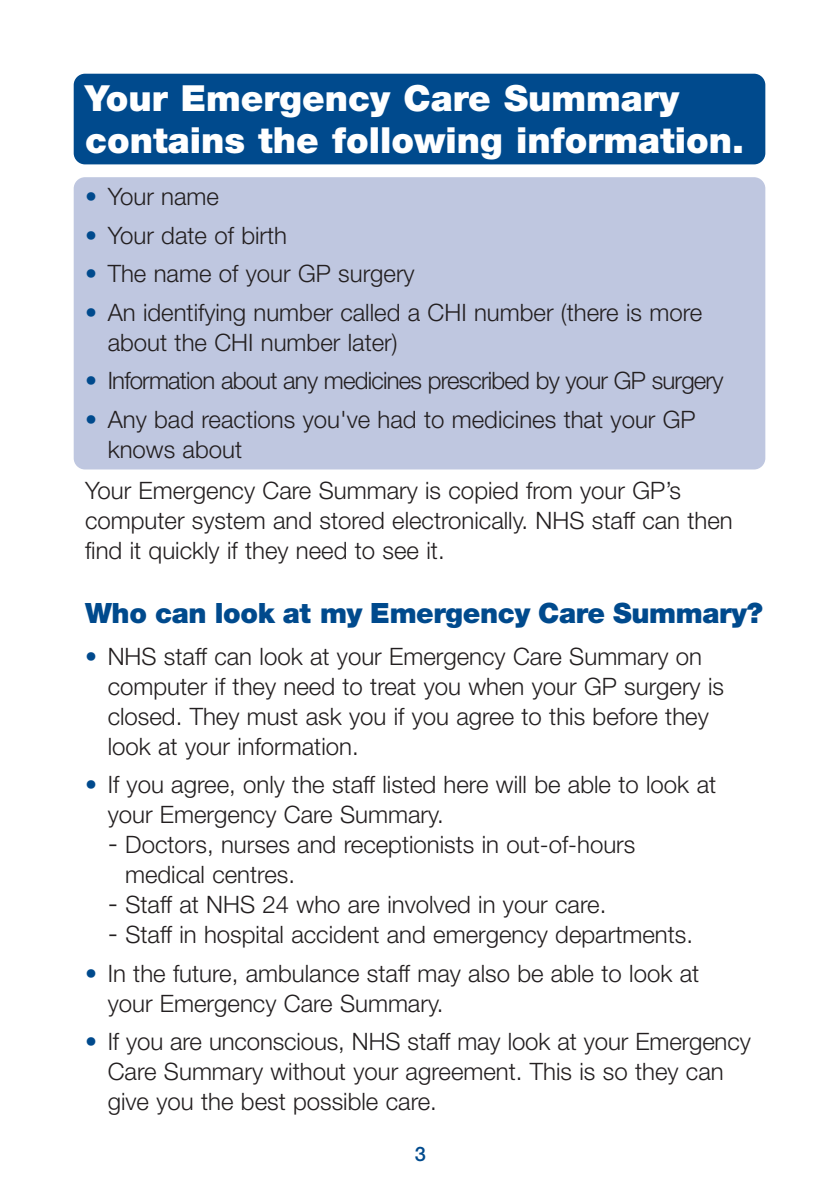
<style>
.page{position:relative;width:838px;height:1190px;background:#fff}
.page>*{position:absolute;margin:0;border:0;box-sizing:border-box;transform-origin:0 0}
.t1{font:900 36px/42px "Helvetica Neue";color:#fff}
.t2{font:900 28px "Helvetica Neue";letter-spacing:-.015em;color:#004a8d}
.t3{font:300 24px/30px "Helvetica Neue";color:#231f20}
.t4{font:300 24px "Helvetica Neue";letter-spacing:-.035em;color:#231f20}
.t5{font:500 20px "Helvetica Neue";color:#004a8d}
.s1{color:#004a8d}
.s2{font-size:28px}
</style>
<div class="page">
<svg style="left:73px;top:73px;width:693px;height:397px;background:#95acce"></svg>
<h1 class="t1" style="left:85px;top:80px;width:661px">Your Emergency Care Summary contains the following information.</h1>
<p class="t3" style="left:85px;top:184px;width:136px"><span class="s1">•</span> Your name</p>
<p class="t3" style="left:85px;top:223px;width:204px"><span class="s1">•</span> Your date of birth</p>
<p class="t3" style="left:85px;top:261px;width:331px"><span class="s1">•</span> The name of your GP surgery</p>
<p class="t3" style="left:108px;top:300px;width:596px;text-indent:-23px"><span class="s1">•</span> An identifying number called a CHI number (there is more about the CHI number later)</p>
<p class="t4" style="left:85px;top:372px;width:640px"><span class="s1">•</span> Information about any medicines prescribed by your GP surgery</p>
<p class="t3" style="left:108px;top:407px;width:589px;text-indent:-23px"><span class="s1">•</span> Any bad reactions you've had to medicines that your GP knows about</p>
<p class="t3" style="left:85px;top:478px;width:649px">Your Emergency Care Summary is copied from your GP’s computer system and stored electronically. NHS staff can then find it quickly if they need to see it.</p>
<p class="t2" style="left:85px;top:603px;width:679px">Who can look at my Emergency Care Summary?</p>
<p class="t3" style="left:108px;top:643px;width:618px;text-indent:-23px"><span class="s1">•</span> NHS staff can look at your Emergency Care Summary on computer if they need to treat you when your GP surgery is closed. They must ask you if you agree to this before they look at your information.</p>
<p class="t3" style="left:108px;top:772px;width:610px;text-indent:-23px"><span class="s1">•</span> If you agree, only the staff listed here will be able to look at your Emergency Care Summary.</p>
<p class="t3" style="left:125px;top:832px;width:512px;text-indent:-17px"><span class="s2">-</span> Doctors, nurses and receptionists in out-of-hours medical centres.</p>
<p class="t3" style="left:108px;top:892px;width:500px"><span class="s2">-</span> Staff at NHS 24 who are involved in your care.</p>
<p class="t3" style="left:108px;top:922px;width:587px"><span class="s2">-</span> Staff in hospital accident and emergency departments.</p>
<p class="t3" style="left:108px;top:960px;width:593px;text-indent:-23px"><span class="s1">•</span> In the future, ambulance staff may also be able to look at your Emergency Care Summary.</p>
<p class="t3" style="left:108px;top:1029px;width:645px;text-indent:-23px"><span class="s1">•</span> If you are unconscious, NHS staff may look at your Emergency<br>Care Summary without your agreement. This is so they can give you the best possible care.</p>
<p class="t5" style="left:415px;top:1147px;width:13px">3</p>
</div>
